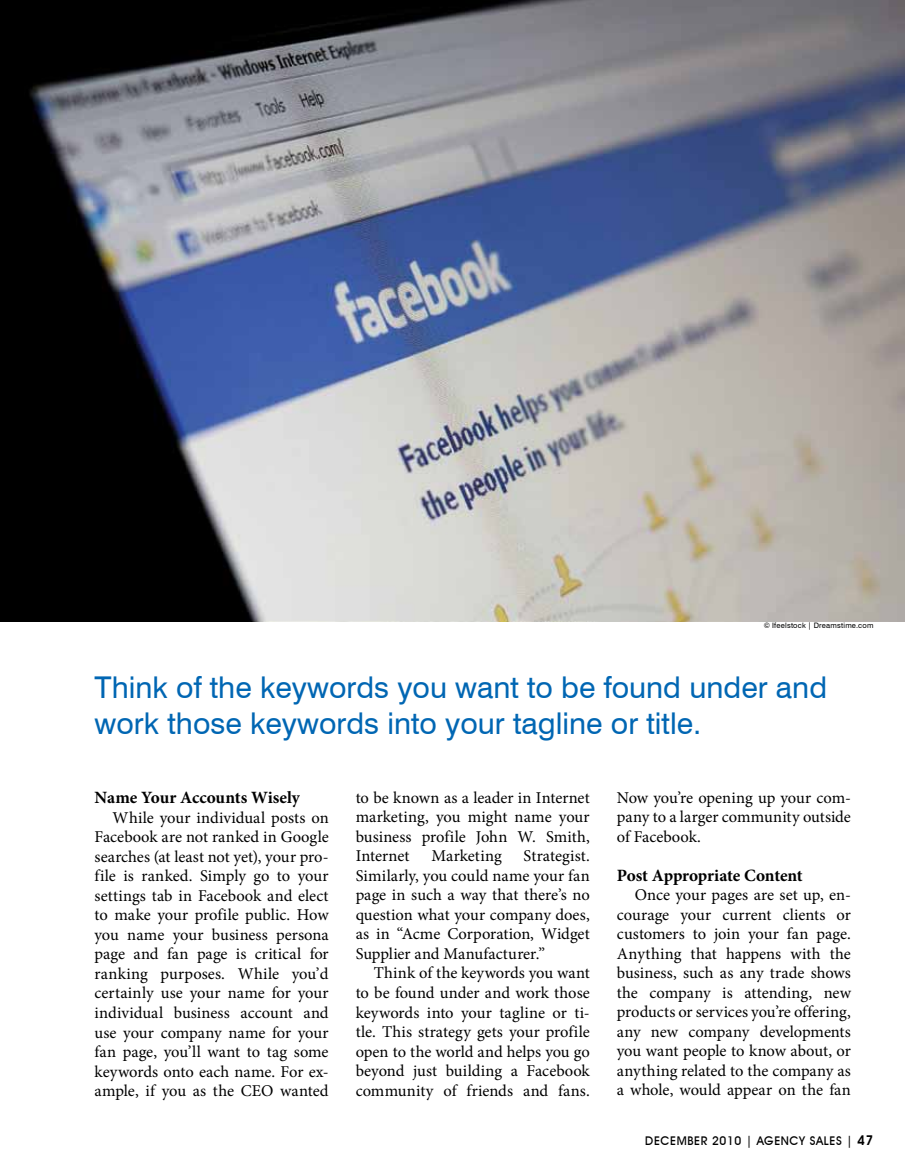
<style>
.page{position:relative;width:905px;height:1175px;background:#fff}
.page>*{position:absolute;margin:0;border:0;box-sizing:border-box;transform-origin:0 0}
.t1{font:30px/36px "Swiss 721 BT";color:#0066b3}
.t2{font:700 17.25px "Minion Pro";letter-spacing:-.01em;color:#000}
.t3{font:16.5px/19.5px "Minion Pro";color:#000;text-align:justify}
.t4{font:500 12px "Avant Garde IT Cby BT";letter-spacing:.05em;color:#000}
.t5{font:7.5px "Swiss 721 BT";letter-spacing:.03em;color:#000}
.s1{font-weight:600;font-size:13.5px}
</style>
<div class="page">
<img style="left:0;top:0;width:904px;height:621px">
<p class="t5" style="left:763px;top:621px;width:111px">© Ifeelstock | Dreamstime.com</p>
<h1 class="t1" style="left:94px;top:669px;width:734px">Think of the keywords you want to be found under and work those keywords into your tagline or title.</h1>
<p class="t2" style="left:94px;top:785px;width:207px">Name Your Accounts Wisely</p>
<p class="t3" style="left:94px;top:808px;width:236px;text-indent:18px">While your individual posts on Facebook are not ranked in Google searches (at least not yet), your pro&shy;file is ranked. Simply go to your settings tab in Facebook and elect to make your profile public. How you name your business persona page and fan page is critical for ranking purposes. While you’d certainly use your name for your individual business account and use your company name for your fan page, you’ll want to tag some keywords onto each name. For ex&shy;ample, if you as the CEO wanted</p>
<p class="t3" style="left:355px;top:788px;width:235px">to be known as a leader in Internet marketing, you might name your business profile John W. Smith, Internet</p>
<p class="t3" style="left:431px;top:846px;width:72px">Marketing</p>
<p class="t3" style="left:355px;top:846px;width:235px;text-indent:168px">Strategist.<br>Similarly, you could name your fan page in such a way that there’s no question what your company does, as in “Acme Corporation, Widget Supplier and Manufacturer.”</p>
<p class="t3" style="left:355px;top:963px;width:236px;text-indent:18px">Think of the keywords you want to be found under and work those keywords into your tagline or ti&shy;tle. This strategy gets your profile open to the world and helps you go beyond just building a Facebook community of friends and fans.</p>
<p class="t3" style="left:616px;top:788px;width:236px">Now you’re opening up your com&shy;pany to a larger community outside of Facebook.</p>
<p class="t2" style="left:616px;top:863px;width:187px">Post Appropriate Content</p>
<p class="t3" style="left:616px;top:885px;width:236px;text-indent:18px">Once your pages are set up, en&shy;courage your current clients or customers to join your fan page.<br>Anything that happens with the business, such as any trade shows the company is attending, new products or services you’re offering, any new company developments you want people to know about, or anything related to the company as a whole, would appear on the fan</p>
<p class="t4" style="left:645px;top:1133px;width:230px">DECEMBER 2010 | AGENCY SALES | <span class="s1">47</span></p>
</div>
